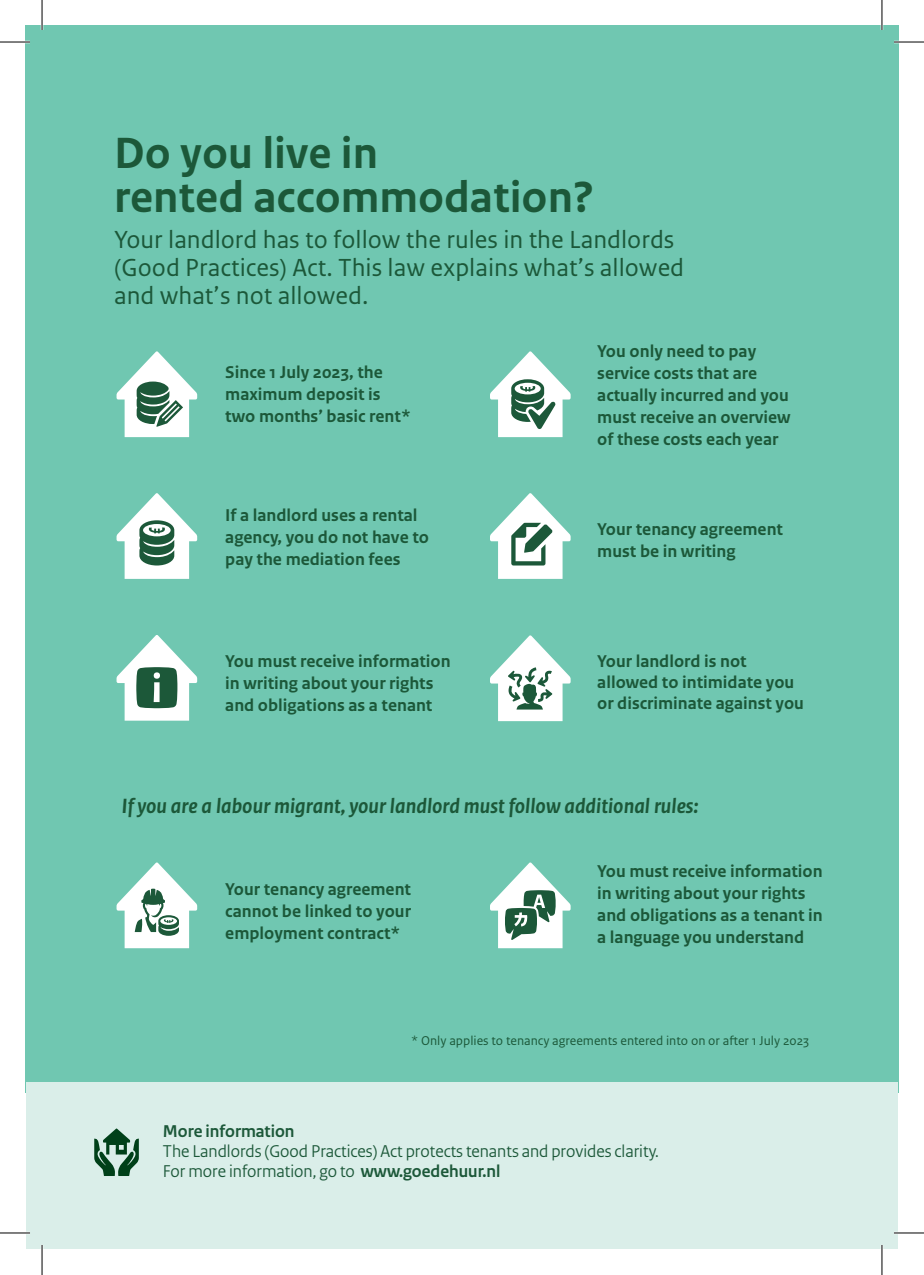
<style>
.page{position:relative;width:924px;height:1275px;background:#fff}
.page>*{position:absolute;margin:0;border:0;box-sizing:border-box;transform-origin:0 0}
.t1{font:700 46px/44px "Rijksoverheid Sans Text";color:#1c5839}
.t2{font:26px/28px "Rijksoverheid Sans Text";color:#1c5839}
.t3{font:italic 700 21.8px "Rijksoverheid Sans Text";color:#1c5839}
.t4{font:700 18px/22px "Rijksoverheid Sans Text";color:#1c5839}
.t5{font:18px/20px "Rijksoverheid Sans Heading";color:#1c5839}
.t6{font:700 18px "Rijksoverheid Sans Heading";color:#1c5839}
.t7{font:13.4px "Rijksoverheid Sans Text";color:#1c593a}
.s1{font-weight:700}
</style>
<div class="page">
<div style="left:25px;top:25px;width:873px;height:1067px;background:#70c7b1"></div>
<div style="left:26px;top:1082px;width:871px;height:167px;background:#daeee9"></div>
<svg style="left:94px;top:1128px;width:45px;height:48px"></svg>
<svg style="left:490px;top:493px;width:80px;height:86px"></svg>
<svg style="left:116px;top:351px;width:81px;height:86px"></svg>
<svg style="left:116px;top:493px;width:81px;height:86px"></svg>
<svg style="left:490px;top:351px;width:80px;height:86px"></svg>
<svg style="left:490px;top:862px;width:80px;height:86px"></svg>
<svg style="left:116px;top:862px;width:81px;height:86px"></svg>
<svg style="left:116px;top:635px;width:81px;height:85px"></svg>
<svg style="left:490px;top:635px;width:80px;height:86px"></svg>
<hr style="left:0;top:41px;width:30px;height:2px;background:#fff">
<hr style="left:893px;top:41px;width:30px;height:2px;background:#fff">
<hr style="left:0;top:1231px;width:30px;height:3px;background:#fff">
<hr style="left:893px;top:1231px;width:30px;height:3px;background:#fff">
<hr style="left:41px;top:0;width:2px;height:30px;background:#fff">
<hr style="left:41px;top:1245px;width:2px;height:30px;background:#fff">
<hr style="left:880px;top:0;width:2px;height:30px;background:#fff">
<hr style="left:880px;top:1245px;width:2px;height:30px;background:#fff">
<hr style="left:0;top:42px;width:30px;height:1px;background:#000">
<hr style="left:893px;top:42px;width:30px;height:1px;background:#000">
<hr style="left:0;top:1232px;width:30px;height:1px;background:#000">
<hr style="left:893px;top:1232px;width:30px;height:1px;background:#000">
<hr style="left:42px;top:0;width:1px;height:30px;background:#000">
<hr style="left:42px;top:1245px;width:1px;height:30px;background:#000">
<hr style="left:881px;top:0;width:1px;height:30px;background:#000">
<hr style="left:881px;top:1245px;width:1px;height:30px;background:#000">
<h1 class="t1" style="left:114px;top:132px;width:481px">Do you live in<br>rented accommodation?</h1>
<h2 class="t2" style="left:114px;top:226px;width:571px">Your landlord has to follow the rules in the Landlords (Good Practices) Act. This law explains what’s allowed and what’s not allowed.</h2>
<p class="t4" style="left:225px;top:361px;width:187px">Since 1 July 2023, the maximum deposit is two months’ basic rent*</p>
<p class="t4" style="left:225px;top:505px;width:205px">If a landlord uses a rental agency, you do not have to pay the mediation fees</p>
<p class="t4" style="left:597px;top:341px;width:195px">You only need to pay service costs that are actually incurred and you must receive an overview of these costs each year</p>
<p class="t4" style="left:597px;top:518px;width:187px">Your tenancy agreement must be in writing</p>
<p class="t4" style="left:225px;top:650px;width:227px">You must receive information in writing about your rights and obligations as a tenant</p>
<p class="t4" style="left:597px;top:651px;width:208px;line-height:21px">Your landlord is not allowed to intimidate you or discriminate against you</p>
<p class="t3" style="left:122px;top:794px;width:578px">If you are a labour migrant, your landlord must follow additional rules:</p>
<p class="t4" style="left:225px;top:878px;width:187px;text-align:justify">Your tenancy agreement cannot be linked to your employment contract*</p>
<p class="t4" style="left:597px;top:860px;width:227px">You must receive information in writing about your rights and obligations as a tenant in a language you understand</p>
<p class="t7" style="left:411px;top:1033px;width:399px">* Only applies to tenancy agreements entered into on or after 1 July 2023</p>
<p class="t6" style="left:163px;top:1121px;width:133px">More information</p>
<p class="t5" style="left:163px;top:1141px;width:497px">The Landlords (Good Practices) Act protects tenants and provides clarity.<br>For more information, go to <span class="s1">www.goedehuur.nl</span></p>
</div>
